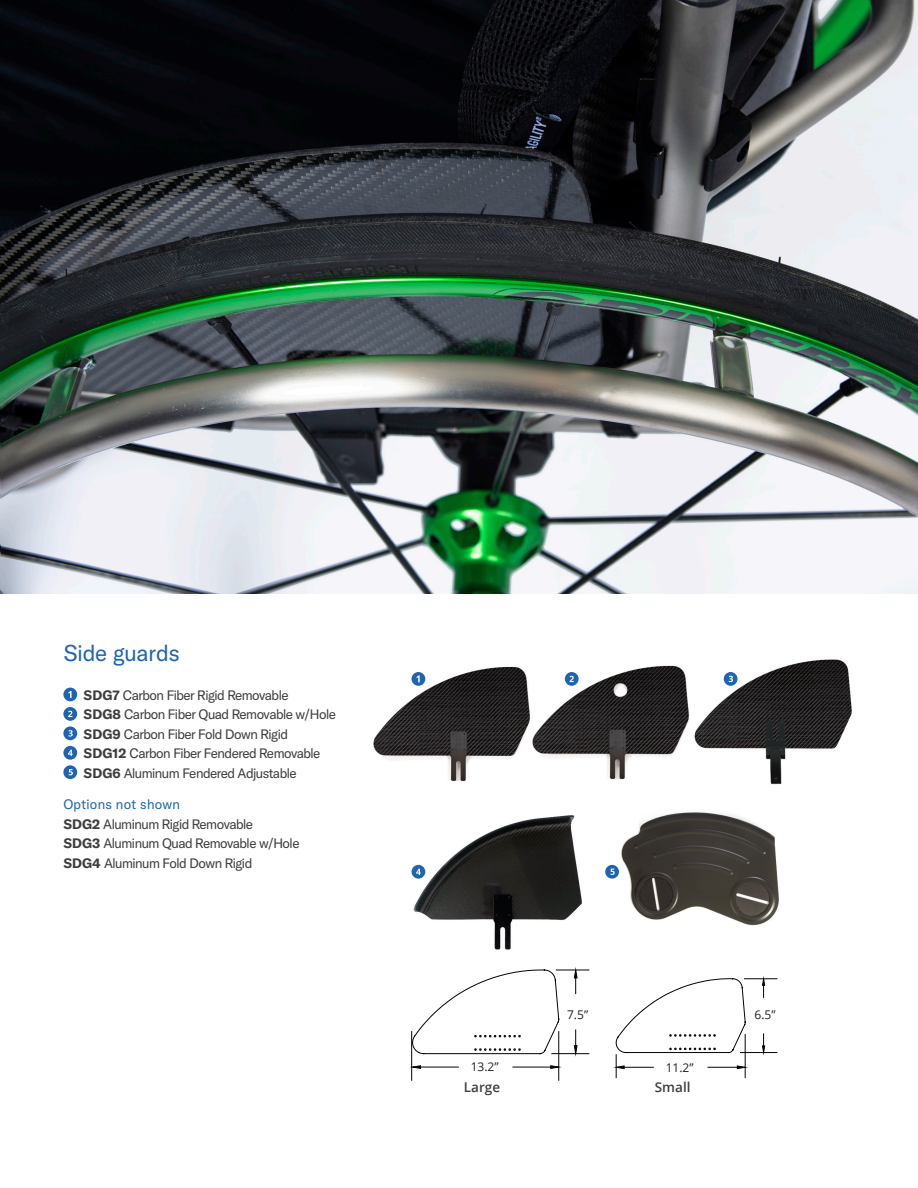
<style>
.page{position:relative;width:918px;height:1188px;background:#fff}
.page>*{position:absolute;margin:0;border:0;box-sizing:border-box;transform-origin:0 0}
.t1{font:22.5px "GT America";color:#2064b1}
.Product_list{font:13.5px "GT America";letter-spacing:-.035em;color:#3e3e3f}
.Product_list-2{font:13.5px "GT America";letter-spacing:.02em;color:#2064b1}
.Product_list-3{font:600 13.5px "Open Sans";color:#3e3e3f}
.Product_list-4{font:12px "Open Sans";color:#231f20}
.s1{font-weight:700}
</style>
<div class="page">
<img style="left:374px;top:665px;width:315px;height:117px">
<img style="left:694px;top:659px;width:158px;height:125px">
<img style="left:611px;top:812px;width:168px;height:114px">
<img style="left:0;top:0;width:918px;height:593px">
<img style="left:411px;top:815px;width:171px;height:135px">
<hr style="left:745px;top:979px;width:32px;height:1px;background:#040503">
<hr style="left:741px;top:1052px;width:36px;height:1px;background:#040503">
<svg style="left:762px;top:979px;width:3px;height:18px"></svg>
<svg style="left:762px;top:1034px;width:3px;height:18px"></svg>
<svg style="left:616px;top:978px;width:130px;height:100px"></svg>
<hr style="left:558px;top:1032px;width:1px;height:48px;background:#040503">
<hr style="left:513px;top:1067px;width:38px;height:1px;background:#040503">
<hr style="left:421px;top:1067px;width:37px;height:1px;background:#040503">
<svg style="left:551px;top:1066px;width:8px;height:2px"></svg>
<svg style="left:412px;top:1066px;width:9px;height:2px"></svg>
<svg style="left:412px;top:970px;width:177px;height:84px"></svg>
<hr style="left:411px;top:1032px;width:1px;height:48px;background:#040503">
<svg style="left:605px;top:865px;width:14px;height:14px"></svg>
<svg style="left:63px;top:688px;width:14px;height:13px"></svg>
<svg style="left:412px;top:672px;width:13px;height:14px"></svg>
<svg style="left:565px;top:672px;width:14px;height:14px"></svg>
<svg style="left:63px;top:707px;width:14px;height:33px"></svg>
<svg style="left:724px;top:672px;width:14px;height:14px"></svg>
<svg style="left:63px;top:746px;width:14px;height:33px"></svg>
<svg style="left:412px;top:865px;width:13px;height:14px"></svg>
<p class="t1" style="left:64px;top:640px;width:117px">Side guards</p>
<p class="Product_list" style="left:84px;top:687px;width:206px"><span class="s1">SDG7</span> Carbon Fiber Rigid Removable</p>
<p class="Product_list" style="left:84px;top:707px;width:254px"><span class="s1">SDG8</span> Carbon Fiber Quad Removable w/Hole</p>
<p class="Product_list" style="left:84px;top:726px;width:206px"><span class="s1">SDG9</span> Carbon Fiber Fold Down Rigid</p>
<p class="Product_list" style="left:84px;top:746px;width:238px"><span class="s1">SDG12</span> Carbon Fiber Fendered Removable</p>
<p class="Product_list" style="left:84px;top:765px;width:215px"><span class="s1">SDG6</span> Aluminum Fendered Adjustable</p>
<p class="Product_list-2" style="left:63px;top:797px;width:118px">Options not shown</p>
<p class="Product_list" style="left:63px;top:816px;width:191px"><span class="s1">SDG2</span> Aluminum Rigid Removable</p>
<p class="Product_list" style="left:63px;top:836px;width:238px"><span class="s1">SDG3</span> Aluminum Quad Removable w/Hole</p>
<p class="Product_list" style="left:63px;top:855px;width:190px"><span class="s1">SDG4</span> Aluminum Fold Down Rigid</p>
<p class="Product_list-4" style="left:567px;top:1006px;width:23px">7.5”</p>
<p class="Product_list-4" style="left:755px;top:1006px;width:23px">6.5”</p>
<p class="Product_list-4" style="left:471px;top:1059px;width:29px">13.2”</p>
<p class="Product_list-4" style="left:666px;top:1059px;width:29px">11.2”</p>
<p class="Product_list-3" style="left:464px;top:1078px;width:38px">Large</p>
<p class="Product_list-3" style="left:655px;top:1078px;width:37px">Small</p>
</div>
